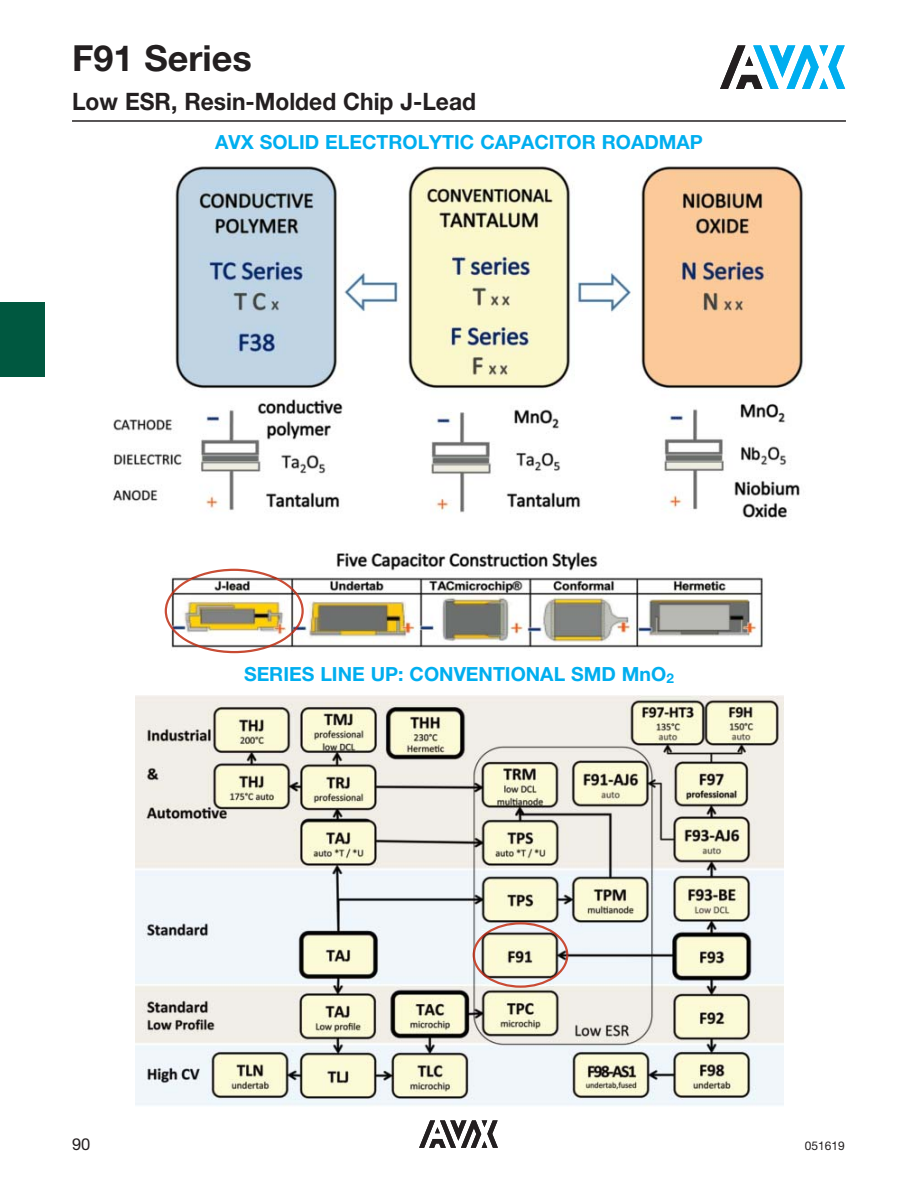
<style>
.page{position:relative;width:918px;height:1188px;background:#fff}
.page>*{position:absolute;margin:0;border:0;box-sizing:border-box;transform-origin:0 0}
.t1{font:700 36px "Helvetica Neue LT Std";color:#231f20}
.t2{font:700 24px "Helvetica Neue LT Std";color:#231f20;scale:.95 1}
.t3{font:700 19.5px "Helvetica Neue LT Std";color:#00aeef}
.t4{font:16.5px "Helvetica Neue LT Std";color:#231f20}
.t5{font:12px "Helvetica Neue LT Std";color:#231f20}
.s1{font-size:13.5px}
</style>
<div class="page">
<div style="left:0;top:302px;width:45px;height:74px;background:#005840"></div>
<svg style="left:720px;top:45px;width:125px;height:44px"></svg>
<svg style="left:419px;top:1120px;width:79px;height:28px"></svg>
<hr style="left:72px;top:120px;width:774px;height:2px;background:#231f20">
<img style="left:113px;top:166px;width:692px;height:488px">
<img style="left:136px;top:696px;width:648px;height:410px">
<img style="left:165px;top:569px;width:139px;height:84px">
<img style="left:473px;top:922px;width:95px;height:66px">
<h1 class="t1" style="left:72px;top:45px;width:181px">F91 Series</h1>
<p class="t2" style="left:72px;top:93px;width:427px">Low ESR, Resin-Molded Chip J-Lead</p>
<p class="t3" style="left:215px;top:135px;width:489px">AVX SOLID ELECTROLYTIC CAPACITOR ROADMAP</p>
<p class="t3" style="left:244px;top:667px;width:431px">SERIES LINE UP: CONVENTIONAL SMD MnO<span class="s1">2</span></p>
<p class="t4" style="left:72px;top:1138px;width:20px">90</p>
<p class="t5" style="left:805px;top:1141px;width:42px">051619</p>
</div>
